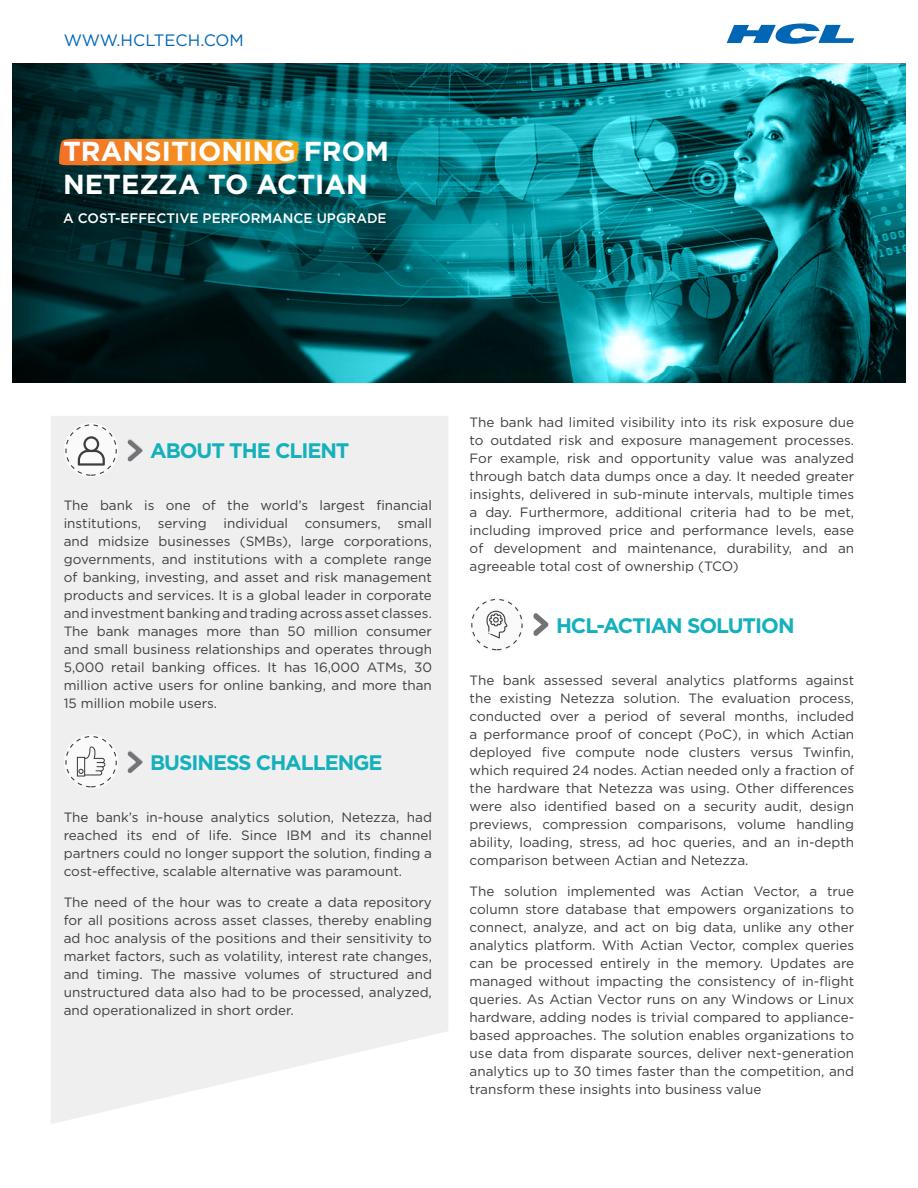
<style>
.page{position:relative;width:918px;height:1188px;background:#fff}
.page>*{position:absolute;margin:0;border:0;box-sizing:border-box;transform-origin:0 0}
.t1{font:700 27.45px/33px "Gotham";color:#fff}
.t2{font:700 21px "Gotham";letter-spacing:-.05em;color:#14b0bc}
.t3{font:16.5px "Gotham";color:#0166b3}
.t4{font:500 13.65px "Gotham";color:#fff}
.t5{font:13.5px/18px "Gotham";color:#3e3e3f;text-align:justify}
</style>
<div class="page">
<svg style="left:13px;top:64px;width:892px;height:318px;background:#0a6167"></svg>
<svg style="left:59px;top:139px;width:239px;height:26px;background:#ee8a23"></svg>
<div style="left:51px;top:416px;width:397px;height:708px;background:#efefef"></div>
<svg style="left:727px;top:23px;width:127px;height:21px"></svg>
<div style="left:64px;top:734px;width:54px;height:55px;background:#fafafa;border-radius:50%"></div>
<div style="left:65px;top:736px;width:52px;height:51px;border:1px dashed #3e3e3f;border-radius:50%"></div>
<svg style="left:127px;top:750px;width:16px;height:23px"></svg>
<svg style="left:77px;top:746px;width:28px;height:31px"></svg>
<div style="left:64px;top:423px;width:54px;height:54px;background:#fafafa;border-radius:50%"></div>
<div style="left:65px;top:424px;width:52px;height:52px;border:1px dashed #3e3e3f;border-radius:50%"></div>
<svg style="left:127px;top:439px;width:16px;height:23px"></svg>
<svg style="left:78px;top:436px;width:27px;height:30px"></svg>
<div style="left:470px;top:597px;width:54px;height:55px;background:#fafafa;border-radius:50%"></div>
<div style="left:471px;top:599px;width:52px;height:51px;border:1px dashed #3e3e3f;border-radius:50%"></div>
<svg style="left:533px;top:613px;width:16px;height:23px"></svg>
<svg style="left:487px;top:611px;width:20px;height:27px"></svg>
<p class="t3" style="left:64px;top:30px;width:182px">WWW.HCLTECH.COM</p>
<h1 class="t1" style="left:63px;top:135px;width:327px">TRANSITIONING FROM<br>NETEZZA TO ACTIAN</h1>
<p class="t4" style="left:63px;top:209px;width:325px">A COST-EFFECTIVE PERFORMANCE UPGRADE</p>
<h2 class="t2" style="left:150px;top:437px;width:201px">ABOUT THE CLIENT</h2>
<p class="t5" style="left:64px;top:496px;width:370px">The bank is one of the world’s largest financial institutions, serving individual consumers, small and midsize businesses (SMBs), large corporations, governments, and institutions with a complete range of banking, investing, and asset and risk management products and services. It is a global leader in corporate and investment banking and trading across asset classes.<br>The bank manages more than 50 million consumer and small business relationships and operates through 5,000 retail banking offices. It has 16,000 ATMs, 30 million active users for online banking, and more than 15 million mobile users.</p>
<h2 class="t2" style="left:150px;top:749px;width:234px">BUSINESS CHALLENGE</h2>
<p class="t5" style="left:64px;top:808px;width:370px">The bank’s in-house analytics solution, Netezza, had reached its end of life. Since IBM and its channel partners could no longer support the solution, finding a cost-effective, scalable alternative was paramount.</p>
<p class="t5" style="left:64px;top:893px;width:370px">The need of the hour was to create a data repository for all positions across asset classes, thereby enabling ad hoc analysis of the positions and their sensitivity to market factors, such as volatility, interest rate changes, and timing. The massive volumes of structured and unstructured data also had to be processed, analyzed, and operationalized in short order.</p>
<p class="t5" style="left:470px;top:413px;width:386px">The bank had limited visibility into its risk exposure due to outdated risk and exposure management processes.<br>For example, risk and opportunity value was analyzed through batch data dumps once a day. It needed greater insights, delivered in sub-minute intervals, multiple times a day. Furthermore, additional criteria had to be met, including improved price and performance levels, ease of development and maintenance, durability, and an agreeable total cost of ownership (TCO)</p>
<h2 class="t2" style="left:556px;top:611px;width:240px">HCL-ACTIAN SOLUTION</h2>
<p class="t5" style="left:470px;top:671px;width:386px">The bank assessed several analytics platforms against the existing Netezza solution. The evaluation process, conducted over a period of several months, included a performance proof of concept (PoC), in which Actian deployed five compute node clusters versus Twinfin, which required 24 nodes. Actian needed only a fraction of the hardware that Netezza was using. Other differences were also identified based on a security audit, design previews, compression comparisons, volume handling ability, loading, stress, ad hoc queries, and an in-depth comparison between Actian and Netezza.</p>
<p class="t5" style="left:470px;top:882px;width:386px">The solution implemented was Actian Vector, a true column store database that empowers organizations to connect, analyze, and act on big data, unlike any other analytics platform. With Actian Vector, complex queries can be processed entirely in the memory. Updates are managed without impacting the consistency of in-flight queries. As Actian Vector runs on any Windows or Linux hardware, adding nodes is trivial compared to appliance&shy;based approaches. The solution enables organizations to use data from disparate sources, deliver next-generation analytics up to 30 times faster than the competition, and transform these insights into business value</p>
</div>
